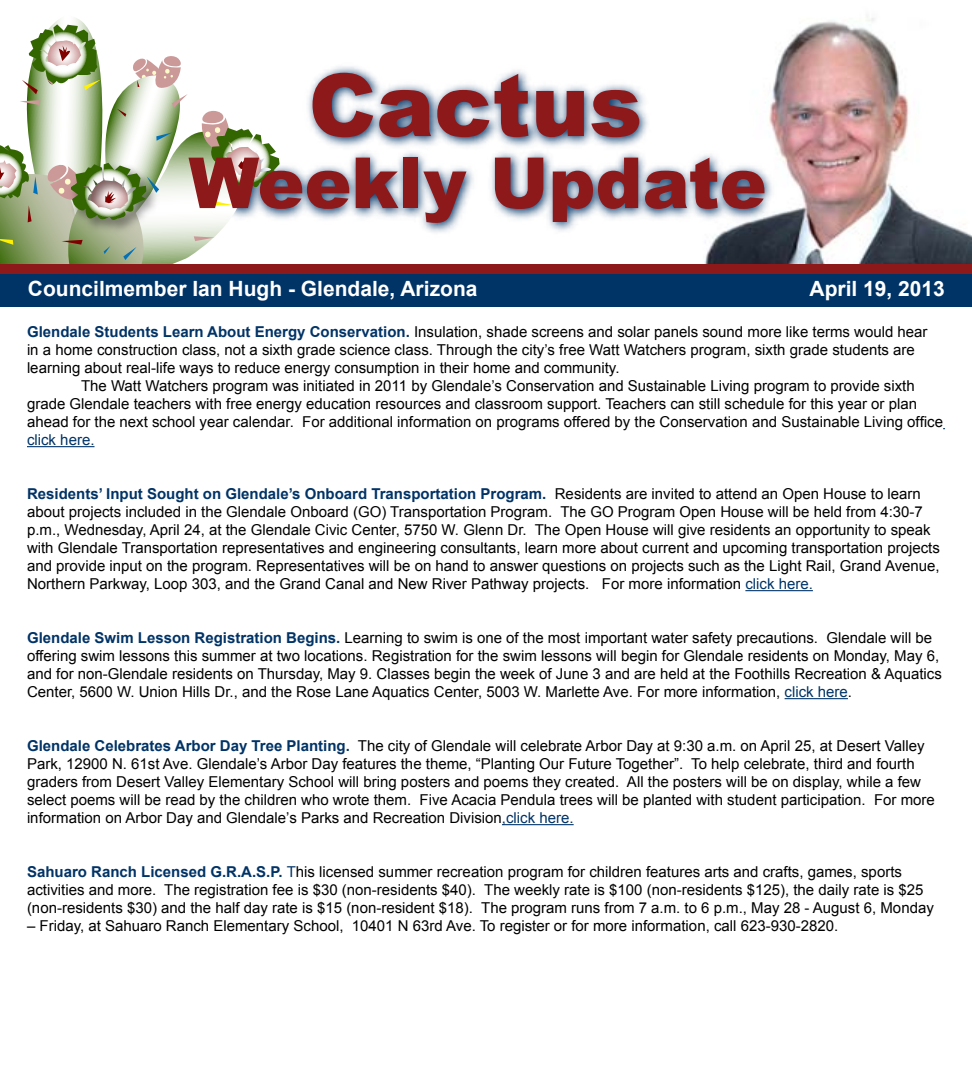
<style>
.page{position:relative;width:972px;height:1080px;background:#fff}
.page>*{position:absolute;margin:0;border:0;box-sizing:border-box;transform-origin:0 0}
.t1{font:900 87px "Arial";color:#8e191b}
.t2{font:900 70.5px "Arial";color:#8e191b}
.t3{font:700 21px "Arial";color:#fff}
.t4{font:15px/18px "Arial";color:#000}
.t5{font:15px "Arial";color:#036}
.s1{font-weight:700;color:#036}
.s2{color:#036}
</style>
<div class="page">
<img style="left:886px;top:45px;width:86px;height:219px">
<img style="left:280px;top:16px;width:606px;height:248px">
<svg style="left:0;top:18px;width:280px;height:289px"></svg>
<div style="left:0;top:264px;width:972px;height:24px;background:#8e191b"></div>
<div style="left:0;top:274px;width:972px;height:32px;background:#036"></div>
<div style="left:615px;top:6px;width:133px;height:51px;background:#fff"></div>
<hr style="left:27px;top:446px;width:68px;height:1px;background:#036">
<hr style="left:745px;top:590px;width:68px;height:1px;background:#036">
<hr style="left:785px;top:698px;width:63px;height:1px;background:#036">
<hr style="left:502px;top:824px;width:72px;height:1px;background:#036">
<h1 class="t1" style="left:308px;top:42px;width:335px">Cactus</h1>
<h2 class="t2" style="left:189px;top:132px;width:580px">Weekly Update</h2>
<h3 class="t3" style="left:28px;top:275px;width:451px">Councilmember Ian Hugh - Glendale, Arizona</h3>
<h3 class="t3" style="left:810px;top:275px;width:137px">April 19, 2013</h3>
<p class="t4" style="left:27px;top:323px;width:902px"><span class="s1">Glendale Students Learn About Energy Conservation.</span> Insulation, shade screens and solar panels sound more like terms would hear in a home construction class, not a sixth grade science class. Through the city’s free Watt Watchers program, sixth grade students are learning about real-life ways to reduce energy consumption in their home and community.</p>
<p class="t4" style="left:27px;top:377px;width:918px;text-indent:54px">The Watt Watchers program was initiated in 2011 by Glendale’s Conservation and Sustainable Living program to provide sixth grade Glendale teachers with free energy education resources and classroom support. Teachers can still schedule for this year or plan ahead for the next school year calendar. For additional information on programs offered by the Conservation and Sustainable Living office</p>
<p class="t5" style="left:27px;top:430px;width:69px">click here.</p>
<p class="t4" style="left:27px;top:485px;width:914px"><span class="s1">Residents’ Input Sought on Glendale’s Onboard Transportation Program.</span> Residents are invited to attend an Open House to learn about projects included in the Glendale Onboard (GO) Transportation Program. The GO Program Open House will be held from 4:30-7 p.m., Wednesday, April 24, at the Glendale Civic Center, 5750 W. Glenn Dr. The Open House will give residents an opportunity to speak with Glendale Transportation representatives and engineering consultants, learn more about current and upcoming transportation projects and provide input on the program. Representatives will be on hand to answer questions on projects such as the Light Rail, Grand Avenue, Northern Parkway, Loop 303, and the Grand Canal and New River Pathway projects. For more information <span class="s2">click here.</span></p>
<p class="t4" style="left:27px;top:629px;width:916px"><span class="s1">Glendale Swim Lesson Registration Begins.</span> Learning to swim is one of the most important water safety precautions. Glendale will be offering swim lessons this summer at two locations. Registration for the swim lessons will begin for Glendale residents on Monday, May 6, and for non-Glendale residents on Thursday, May 9. Classes begin the week of June 3 and are held at the Foothills Recreation &amp; Aquatics Center, 5600 W. Union Hills Dr., and the Rose Lane Aquatics Center, 5003 W. Marlette Ave. For more information, <span class="s2">click here</span>.</p>
<p class="t4" style="left:27px;top:737px;width:909px"><span class="s1">Glendale Celebrates Arbor Day Tree Planting.</span> The city of Glendale will celebrate Arbor Day at 9:30 a.m. on April 25, at Desert Valley Park, 12900 N. 61st Ave. Glendale’s Arbor Day features the theme, “Planting Our Future Together”. To help celebrate, third and fourth graders from Desert Valley Elementary School will bring posters and poems they created. All the posters will be on display, while a few select poems will be read by the children who wrote them. Five Acacia Pendula trees will be planted with student participation. For more information on Arbor Day and Glendale’s Parks and Recreation Division<span class="s2">,click here.</span></p>
<p class="t4" style="left:27px;top:863px;width:908px"><span class="s1">Sahuaro Ranch Licensed G.R.A.S.P.</span> <span class="s2">T</span>his licensed summer recreation program for children features arts and crafts, games, sports activities and more. The registration fee is $30 (non-residents $40). The weekly rate is $100 (non-residents $125), the daily rate is $25 (non-residents $30) and the half day rate is $15 (non-resident $18). The program runs from 7 a.m. to 6 p.m., May 28 - August 6, Monday</p>
<p class="t4" style="left:27px;top:917px;width:813px">– Friday, at Sahuaro Ranch Elementary School, 10401 N 63rd Ave. To register or for more information, call 623-930-2820.</p>
</div>
